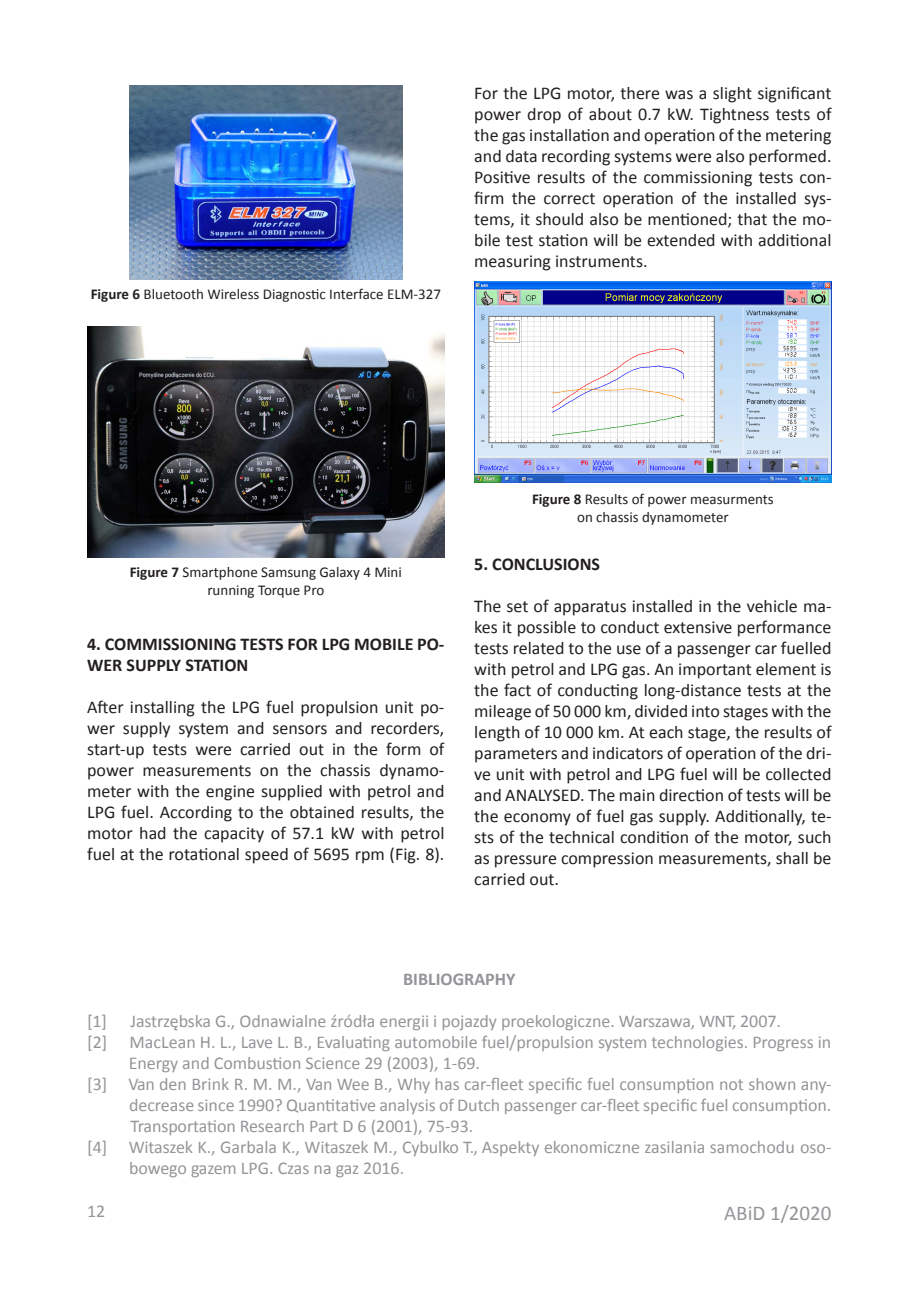
<style>
.page{position:relative;width:906px;height:1289px;background:#fff}
.page>*{position:absolute;margin:0;border:0;box-sizing:border-box;transform-origin:0 0}
.t1{font:21px "Calibri";color:#939598}
.t2{font:18px/21px "Calibri";color:#231f20;text-align:justify}
.t3{font:18px "Calibri";letter-spacing:-.005em;color:#939598}
.t4{font:700 18px/21px "Calibri";color:#231f20}
.t5{font:700 18px "Calibri";color:#939498}
.t6{font:15px/18px "Calibri";color:#231f20;text-align:center}
.s1{font-weight:700}
</style>
<div class="page">
<img style="left:87px;top:327px;width:357px;height:231px">
<img style="left:129px;top:85px;width:273px;height:194px">
<img style="left:474px;top:281px;width:357px;height:201px">
<p class="t6" style="left:91px;top:285px;width:352px"><span class="s1">Figure 6</span> Bluetooth Wireless Diagnostic Interface ELM-327</p>
<p class="t2" style="left:474px;top:82px;width:359px">For the LPG motor, there was a slight significant power drop of about 0.7 kW. Tightness tests of the gas installation and operation of the metering and data recording systems were also performed.<br>Positive results of the commissioning tests con&shy;firm the correct operation of the installed sys&shy;tems, it should also be mentioned; that the mo&shy;bile test station will be extended with additional measuring instruments.</p>
<p class="t6" style="left:130px;top:563px;width:274px"><span class="s1">Figure 7</span> Smartphone Samsung Galaxy 4 Mini running Torque Pro</p>
<p class="t4" style="left:87px;top:633px;width:359px">4. COMMISSIONING TESTS FOR LPG MOBILE PO-<br>WER SUPPLY STATION</p>
<p class="t2" style="left:87px;top:696px;width:359px">After installing the LPG fuel propulsion unit po&shy;wer supply system and sensors and recorders, start-up tests were carried out in the form of power measurements on the chassis dynamo&shy;meter with the engine supplied with petrol and LPG fuel. According to the obtained results, the motor had the capacity of 57.1 kW with petrol fuel at the rotational speed of 5695 rpm (Fig. 8).</p>
<p class="t6" style="left:532px;top:490px;width:243px"><span class="s1">Figure 8</span> Results of power measurments on chassis dynamometer</p>
<p class="t4" style="left:474px;top:553px;width:127px">5. CONCLUSIONS</p>
<p class="t2" style="left:474px;top:595px;width:359px">The set of apparatus installed in the vehicle ma&shy;kes it possible to conduct extensive performance tests related to the use of a passenger car fuelled with petrol and LPG gas. An important element is the fact of conducting long-distance tests at the mileage of 50 000 km, divided into stages with the length of 10 000 km. At each stage, the results of parameters and indicators of operation of the dri&shy;ve unit with petrol and LPG fuel will be collected and ANALYSED. The main direction of tests will be the economy of fuel gas supply. Additionally, te&shy;sts of the technical condition of the motor, such as pressure compression measurements, shall be carried out.</p>
<p class="t5" style="left:403px;top:966px;width:114px">BIBLIOGRAPHY</p>
<p class="t3" style="left:87px;top:1008px;width:21px">[1]</p>
<p class="t3" style="left:130px;top:1008px;width:652px">Jastrzębska G., Odnawialne źródła energii i pojazdy proekologiczne. Warszawa, WNT, 2007.</p>
<p class="t3" style="left:87px;top:1029px;width:745px">[2] MacLean H. L., Lave L. B., Evaluating automobile fuel/propulsion system technologies. Progress in</p>
<p class="t3" style="left:129px;top:1050px;width:353px">Energy and Combustion Science 29 (2003), 1-69.</p>
<p class="t3" style="left:87px;top:1071px;width:746px">[3] Van den Brink R. M. M., Van Wee B., Why has car-fleet specific fuel consumption not shown any-</p>
<p class="t3" style="left:129px;top:1092px;width:704px">decrease since 1990? Quantitative analysis of Dutch passenger car-fleet specific fuel consumption.</p>
<p class="t3" style="left:130px;top:1113px;width:344px">Transportation Research Part D 6 (2001), 75-93.</p>
<p class="t3" style="left:87px;top:1134px;width:746px">[4] Witaszek K., Garbala K., Witaszek M., Cybulko T., Aspekty ekonomiczne zasilania samochodu oso-</p>
<p class="t3" style="left:129px;top:1155px;width:277px">bowego gazem LPG. Czas na gaz 2016.</p>
<p class="t3" style="left:87px;top:1198px;width:20px">12</p>
<p class="t1" style="left:724px;top:1198px;width:109px">ABiD 1/2020</p>
</div>
